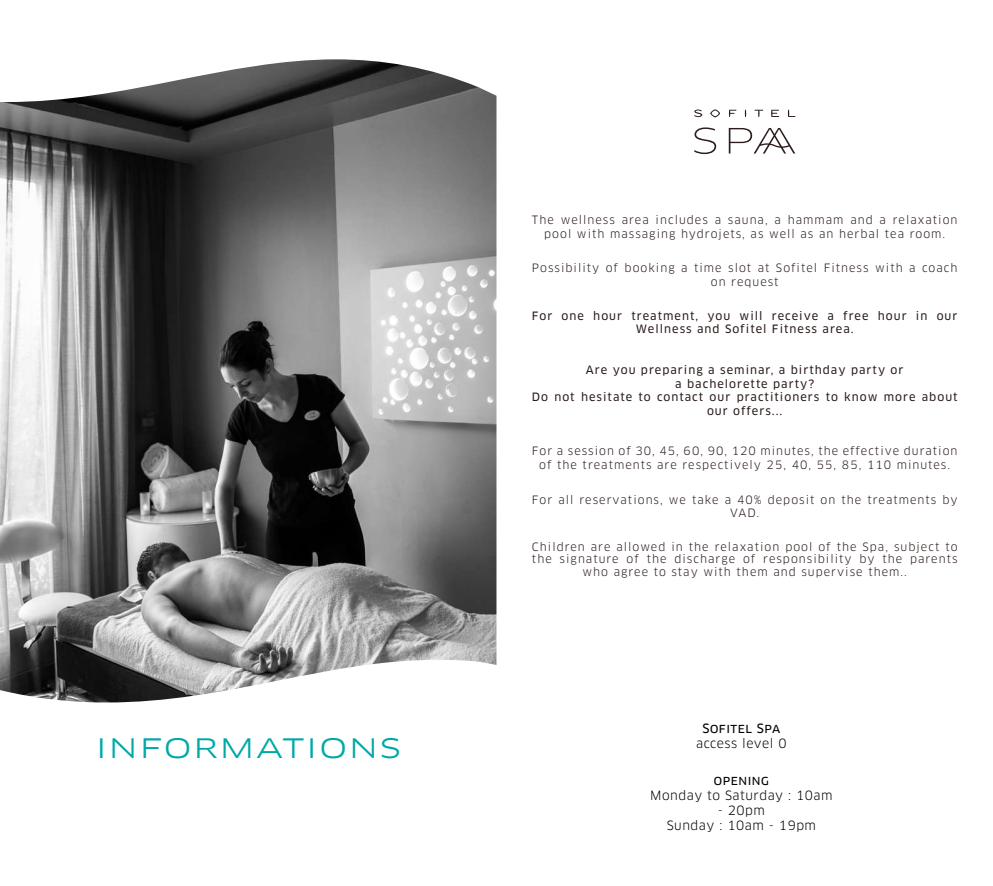
<style>
.page{position:relative;width:993px;height:886px;background:#fff}
.page>*{position:absolute;margin:0;border:0;box-sizing:border-box;transform-origin:0 0}
.t1{font:26.25px "Clan OT Extd";letter-spacing:.05em;color:#00a8a8}
.t2{font:12.5px/15px "Clan OT";letter-spacing:.04em;color:#020203;text-align:center}
.t3{font:12.5px "Clan OT News";letter-spacing:.04em;color:#020203}
.t4{font:11.25px/13.5px "Clan OT";letter-spacing:.09em;color:#2b1c1b;text-align:center}
.t5{font:11.25px/13.5px "Clan OT News";letter-spacing:.09em;color:#2b1c1b;text-align:center}
</style>
<div class="page">
<img style="left:0;top:59px;width:496px;height:643px">
<svg style="left:787px;top:110px;width:8px;height:7px"></svg>
<svg style="left:771px;top:110px;width:7px;height:7px"></svg>
<svg style="left:754px;top:110px;width:8px;height:7px"></svg>
<svg style="left:728px;top:110px;width:8px;height:7px"></svg>
<svg style="left:710px;top:109px;width:9px;height:8px"></svg>
<svg style="left:694px;top:109px;width:8px;height:8px"></svg>
<svg style="left:694px;top:127px;width:22px;height:27px"></svg>
<svg style="left:728px;top:128px;width:67px;height:26px"></svg>
<h1 class="t1" style="left:95px;top:733px;width:307px">INFORMATIONS</h1>
<p class="t4" style="left:531px;top:213px;width:427px">The wellness area includes a sauna, a hammam and a relaxation pool with massaging hydrojets, as well as an herbal tea room.</p>
<p class="t4" style="left:531px;top:261px;width:427px">Possibility of booking a time slot at Sofitel Fitness with a coach on request</p>
<p class="t5" style="left:531px;top:309px;width:427px">For one hour treatment, you will receive a free hour in our<br>Wellness and Sofitel Fitness area.</p>
<p class="t5" style="left:531px;top:363px;width:427px">Are you preparing a seminar, a birthday party or<br>a bachelorette party?<br>Do not hesitate to contact our practitioners to know more about our offers...</p>
<p class="t4" style="left:531px;top:444px;width:427px">For a session of 30, 45, 60, 90, 120 minutes, the effective duration of the treatments are respectively 25, 40, 55, 85, 110 minutes.</p>
<p class="t4" style="left:531px;top:493px;width:427px">For all reservations, we take a 40% deposit on the treatments by<br>VAD.</p>
<p class="t4" style="left:531px;top:540px;width:427px;line-height:12.5px">Children are allowed in the relaxation pool of the Spa, subject to the signature of the discharge of responsibility by the parents who agree to stay with them and supervise them..</p>
<p class="t3" style="left:702px;top:721px;width:79px">Sofitel Spa</p>
<p class="t2" style="left:696px;top:736px;width:92px">access level 0</p>
<p class="t3" style="left:713px;top:773px;width:56px">opening</p>
<p class="t2" style="left:650px;top:788px;width:184px">Monday to Saturday : 10am</p>
<p class="t2" style="left:666px;top:803px;width:151px">- 20pm<br>Sunday : 10am - 19pm</p>
</div>
